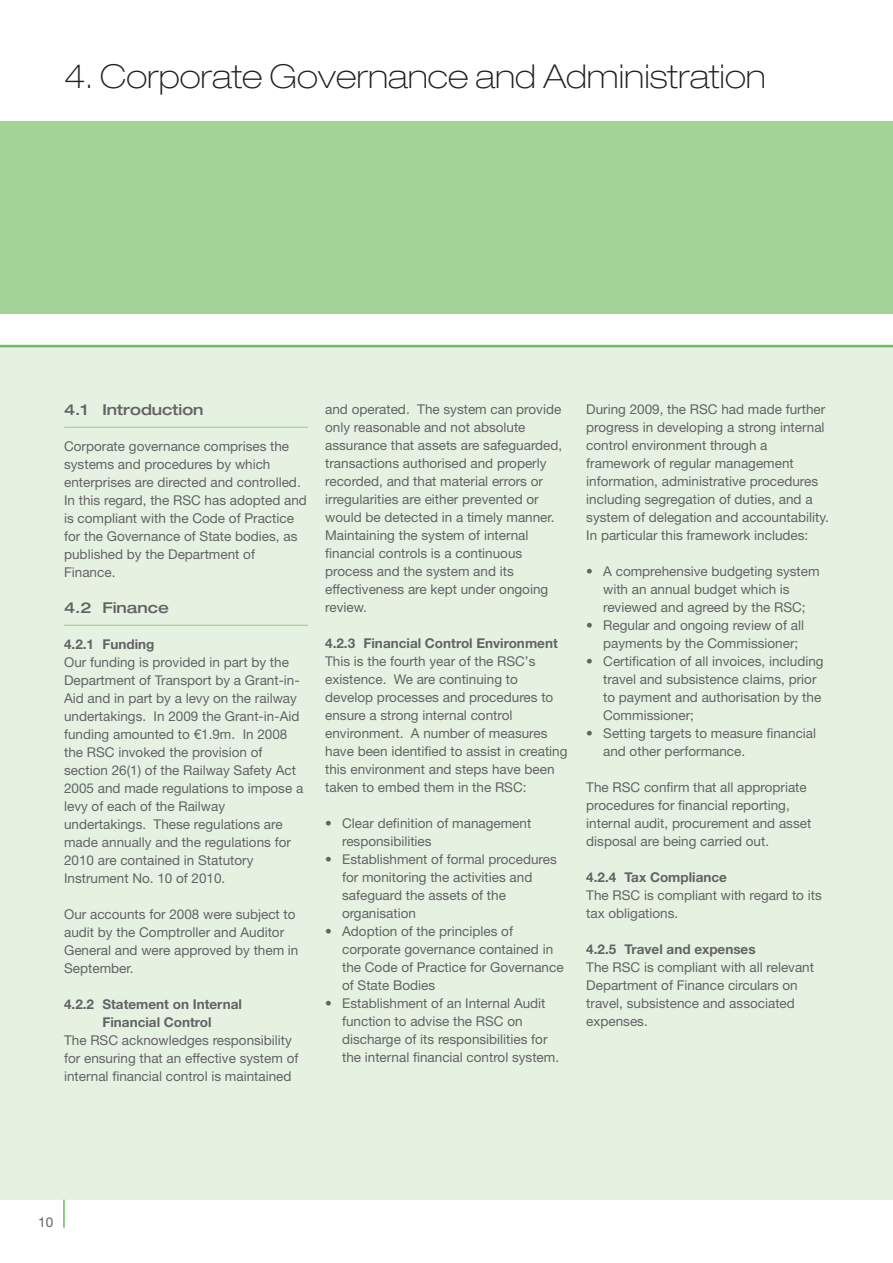
<style>
.page{position:relative;width:893px;height:1263px;background:#fff}
.page>*{position:absolute;margin:0;border:0;box-sizing:border-box;transform-origin:0 0}
.t1{font:100 expanded 33px "Helvetica Neue LT";color:#231f20}
.t2{font:500 expanded 15px "Helvetica Neue LT";color:#636366}
.t3{font:13.5px/18px "Helvetica Neue LT";color:#636366}
.t4{font:700 13.5px/18px "Helvetica Neue LT";color:#636366;text-align:center}
</style>
<div class="page">
<div style="left:0;top:345px;width:892px;height:854px;background:#e6f2e1"></div>
<div style="left:0;top:121px;width:892px;height:193px;background:#a3d396"></div>
<hr style="left:0;top:345px;width:892px;height:2px;background:#65bd59">
<hr style="left:63px;top:1199px;width:2px;height:28px;background:#65bd59">
<hr style="left:64px;top:427px;width:244px;height:1px;background:#95cd87">
<hr style="left:64px;top:625px;width:244px;height:1px;background:#95cd87">
<h1 class="t1" style="left:64px;top:64px;width:703px">4. Corporate Governance and Administration</h1>
<p class="t2" style="left:64px;top:404px;width:141px">4.1 Introduction</p>
<p class="t3" style="left:64px;top:439px;width:244px">Corporate governance comprises the systems and procedures by which enterprises are directed and controlled.<br>In this regard, the RSC has adopted and is compliant with the Code of Practice for the Governance of State bodies, as published by the Department of Finance.</p>
<p class="t2" style="left:64px;top:602px;width:106px">4.2 Finance</p>
<p class="t4" style="left:64px;top:637px;width:92px">4.2.1 Funding</p>
<p class="t3" style="left:64px;top:655px;width:240px">Our funding is provided in part by the Department of Transport by a Grant-in-Aid and in part by a levy on the railway undertakings. In 2009 the Grant-in-Aid funding amounted to €1.9m. In 2008 the RSC invoked the provision of section 26(1) of the Railway Safety Act 2005 and made regulations to impose a levy of each of the Railway undertakings. These regulations are made annually and the regulations for 2010 are contained in Statutory Instrument No. 10 of 2010.</p>
<p class="t3" style="left:64px;top:907px;width:236px">Our accounts for 2008 were subject to audit by the Comptroller and Auditor<br>General and were approved by them in<br>September.</p>
<p class="t4" style="left:64px;top:997px;width:179px">4.2.2 Statement on Internal<br>Financial Control</p>
<p class="t3" style="left:64px;top:1033px;width:236px">The RSC acknowledges responsibility for ensuring that an effective system of internal financial control is maintained</p>
<p class="t3" style="left:325px;top:401px;width:238px">and operated. The system can provide only reasonable and not absolute assurance that assets are safeguarded, transactions authorised and properly recorded, and that material errors or irregularities are either prevented or would be detected in a timely manner.<br>Maintaining the system of internal financial controls is a continuous process and the system and its effectiveness are kept under ongoing review.</p>
<p class="t4" style="left:325px;top:635px;width:234px">4.2.3 Financial Control Environment</p>
<p class="t3" style="left:325px;top:653px;width:244px">This is the fourth year of the RSC’s existence. We are continuing to develop processes and procedures to ensure a strong internal control environment. A number of measures have been identified to assist in creating this environment and steps have been taken to embed them in the RSC:</p>
<p class="t3" style="left:342px;top:815px;width:191px;text-indent:-17px">• Clear definition of management responsibilities</p>
<p class="t3" style="left:342px;top:851px;width:216px;text-indent:-17px">• Establishment of formal procedures for monitoring the activities and safeguard the assets of the organisation</p>
<p class="t3" style="left:342px;top:923px;width:223px;text-indent:-17px">• Adoption of the principles of corporate governance contained in the Code of Practice for Governance of State Bodies</p>
<p class="t3" style="left:342px;top:995px;width:218px;text-indent:-17px">• Establishment of an Internal Audit function to advise the RSC on discharge of its responsibilities for the internal financial control system.</p>
<p class="t3" style="left:586px;top:401px;width:244px">During 2009, the RSC had made further progress in developing a strong internal control environment through a framework of regular management information, administrative procedures including segregation of duties, and a system of delegation and accountability.<br>In particular this framework includes:</p>
<p class="t3" style="left:603px;top:563px;width:218px;text-indent:-17px">• A comprehensive budgeting system with an annual budget which is reviewed and agreed by the RSC;</p>
<p class="t3" style="left:603px;top:617px;width:202px;text-indent:-17px">• Regular and ongoing review of all payments by the Commissioner;</p>
<p class="t3" style="left:603px;top:653px;width:222px;text-indent:-17px">• Certification of all invoices, including travel and subsistence claims, prior to payment and authorisation by the Commissioner;</p>
<p class="t3" style="left:603px;top:725px;width:214px;text-indent:-17px">• Setting targets to measure financial and other performance.</p>
<p class="t3" style="left:586px;top:779px;width:226px">The RSC confirm that all appropriate procedures for financial reporting, internal audit, procurement and asset disposal are being carried out.</p>
<p class="t4" style="left:586px;top:869px;width:142px">4.2.4 Tax Compliance</p>
<p class="t3" style="left:586px;top:887px;width:237px">The RSC is compliant with regard to its tax obligations.</p>
<p class="t4" style="left:586px;top:941px;width:171px">4.2.5 Travel and expenses</p>
<p class="t3" style="left:586px;top:959px;width:229px">The RSC is compliant with all relevant<br>Department of Finance circulars on travel, subsistence and associated expenses.</p>
<p class="t3" style="left:38px;top:1215px;width:16px">10</p>
</div>
